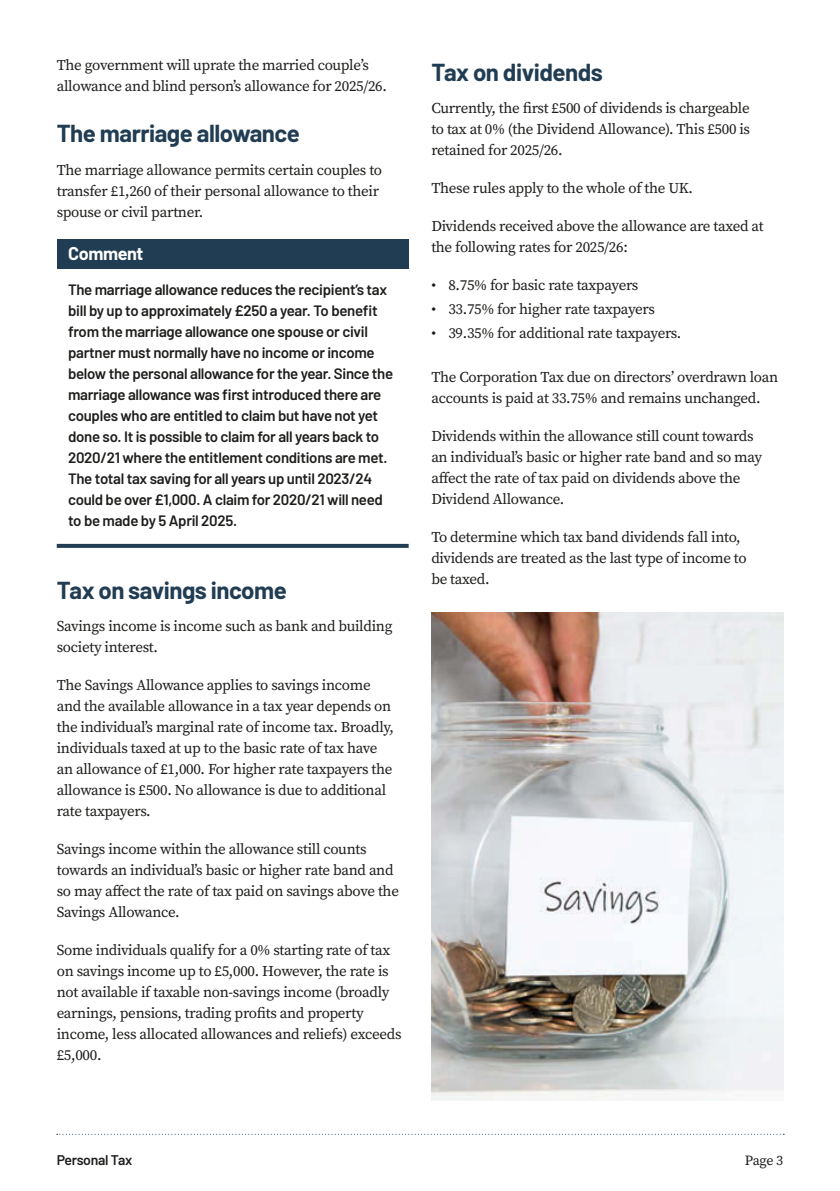
<style>
.page{position:relative;width:840px;height:1191px;background:#fff}
.page>*{position:absolute;margin:0;border:0;box-sizing:border-box;transform-origin:0 0}
.t1{font:700 24px "Barlow";letter-spacing:-.02em;color:#213d53}
.t2{font:700 18px "Barlow";letter-spacing:-.02em;color:#fff}
.t3{font:15px/21px "Source Serif Pro";letter-spacing:-.02em;color:#1d1d1b}
.t4{font:600 15px/21px "Barlow";letter-spacing:-.02em;color:#1d1d1b}
.t5{font:600 14px "Barlow";letter-spacing:-.02em;color:#1d1d1b}
.t6{font:14px "Source Serif Pro";color:#1d1d1b}
</style>
<div class="page">
<svg style="left:57px;top:1133px;width:724px;height:1px"></svg>
<div style="left:57px;top:239px;width:351px;height:29px;background:#213d53"></div>
<svg style="left:57px;top:544px;width:351px;height:4px"></svg>
<img style="left:431px;top:612px;width:351px;height:488px">
<p class="t3" style="left:57px;top:55px;width:331px">The government will uprate the married couple’s allowance and blind person’s allowance for 2025/26.</p>
<h1 class="t1" style="left:57px;top:116px;width:244px">The marriage allowance</h1>
<p class="t3" style="left:57px;top:159px;width:327px">The marriage allowance permits certain couples to transfer £1,260 of their personal allowance to their spouse or civil partner.</p>
<p class="t2" style="left:68px;top:240px;width:77px">Comment</p>
<p class="t4" style="left:68px;top:278px;width:326px">The marriage allowance reduces the recipient’s tax bill by up to approximately £250 a year. To benefit from the marriage allowance one spouse or civil partner must normally have no income or income below the personal allowance for the year. Since the marriage allowance was first introduced there are couples who are entitled to claim but have not yet done so. It is possible to claim for all years back to 2020/21 where the entitlement conditions are met.<br>The total tax saving for all years up until 2023/24 could be over £1,000. A claim for 2020/21 will need to be made by 5 April 2025.</p>
<h1 class="t1" style="left:57px;top:572px;width:231px">Tax on savings income</h1>
<p class="t3" style="left:57px;top:615px;width:337px">Savings income is income such as bank and building society interest.</p>
<p class="t3" style="left:57px;top:674px;width:338px">The Savings Allowance applies to savings income and the available allowance in a tax year depends on the individual’s marginal rate of income tax. Broadly, individuals taxed at up to the basic rate of tax have an allowance of £1,000. For higher rate taxpayers the allowance is £500. No allowance is due to additional rate taxpayers.</p>
<p class="t3" style="left:57px;top:838px;width:343px">Savings income within the allowance still counts towards an individual’s basic or higher rate band and so may affect the rate of tax paid on savings above the Savings Allowance.</p>
<p class="t3" style="left:57px;top:939px;width:346px">Some individuals qualify for a 0% starting rate of tax on savings income up to £5,000. However, the rate is not available if taxable non-savings income (broadly earnings, pensions, trading profits and property income, less allocated allowances and reliefs) exceeds £5,000.</p>
<h1 class="t1" style="left:431px;top:54px;width:173px">Tax on dividends</h1>
<p class="t3" style="left:431px;top:98px;width:320px;text-align:justify">Currently, the first £500 of dividends is chargeable to tax at 0% (the Dividend Allowance). This £500 is retained for 2025/26.</p>
<p class="t3" style="left:431px;top:178px;width:263px">These rules apply to the whole of the UK.</p>
<p class="t3" style="left:431px;top:216px;width:333px">Dividends received above the allowance are taxed at the following rates for 2025/26:</p>
<p class="t3" style="left:431px;top:275px;width:208px">• 8.75% for basic rate taxpayers</p>
<p class="t3" style="left:431px;top:298px;width:225px">• 33.75% for higher rate taxpayers</p>
<p class="t3" style="left:431px;top:322px;width:251px">• 39.35% for additional rate taxpayers.</p>
<p class="t3" style="left:431px;top:366px;width:348px">The Corporation Tax due on directors’ overdrawn loan accounts is paid at 33.75% and remains unchanged.</p>
<p class="t3" style="left:431px;top:425px;width:332px">Dividends within the allowance still count towards an individual’s basic or higher rate band and so may affect the rate of tax paid on dividends above the Dividend Allowance.</p>
<p class="t3" style="left:431px;top:526px;width:317px">To determine which tax band dividends fall into, dividends are treated as the last type of income to be taxed.</p>
<p class="t5" style="left:57px;top:1149px;width:77px">Personal Tax</p>
<p class="t6" style="left:744px;top:1150px;width:40px">Page 3</p>
</div>
